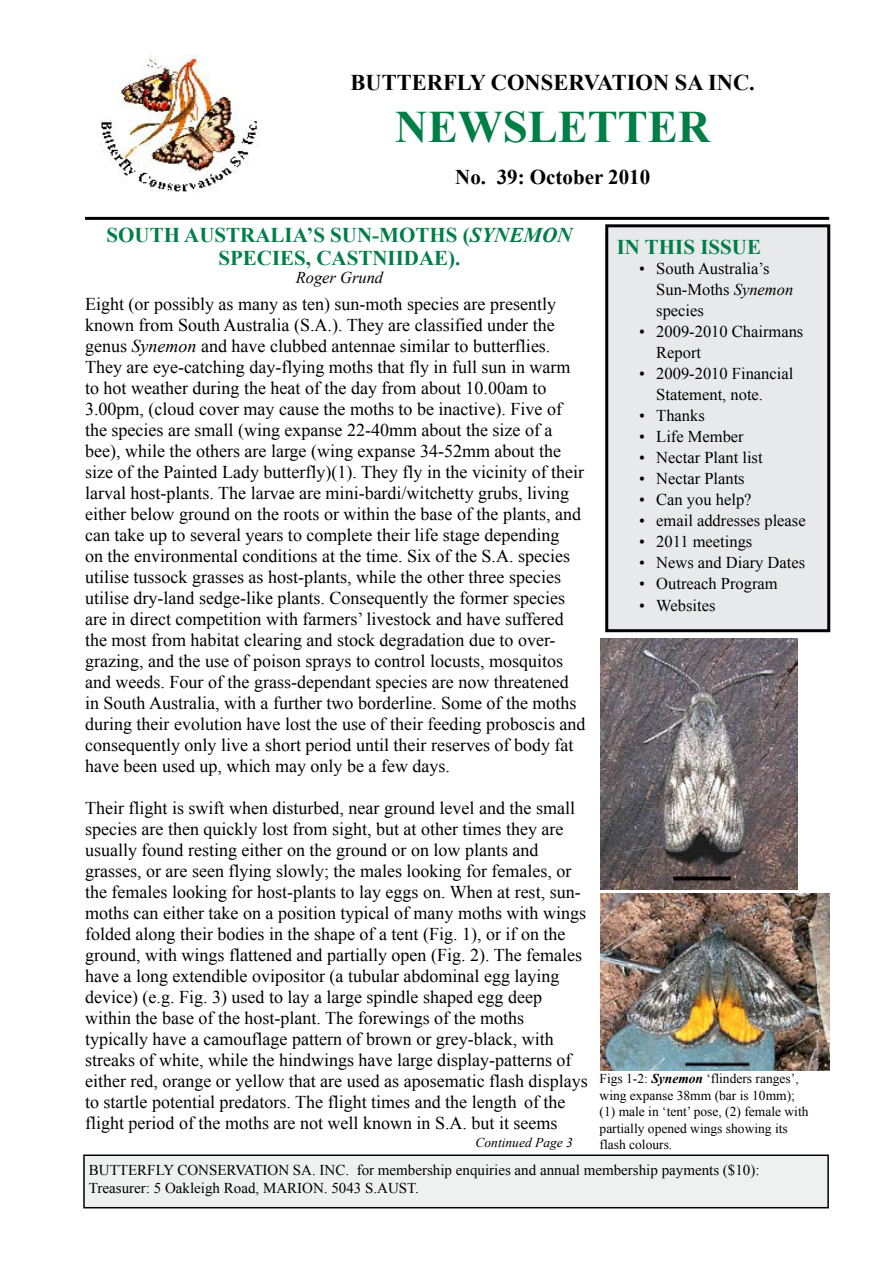
<style>
.page{position:relative;width:893px;height:1263px;background:#fff}
.page>*{position:absolute;margin:0;border:0;box-sizing:border-box;transform-origin:0 0}
.t1{font:700 45px "Times New Roman";color:#007e48}
.t2{font:700 22.5px "Times New Roman";color:#000}
.t3{font:700 21px/22.5px "Times New Roman";color:#007e48;text-align:center}
.t4{font:700 21px "Times New Roman";color:#000}
.t5{font:18px/21px "Times New Roman";color:#000}
.t6{font:16.5px/21px "Times New Roman";color:#000}
.t7{font:italic 16.5px "Times New Roman";color:#020403}
.t8{font:15px/18px "Times New Roman";color:#000}
.t9{font:13.5px/16.5px "Times New Roman";color:#000}
.t10{font:italic 13.5px "Times New Roman";color:#000}
.s1{font-style:italic}
.s2{font-weight:700;font-style:italic}
</style>
<div class="page">
<div style="left:84px;top:1155px;width:744px;height:53px;background:#eff0f0"></div>
<div style="left:83px;top:1154px;width:746px;height:54px;border:2px solid #000"></div>
<div style="left:607px;top:226px;width:222px;height:405px;background:#e8e9ea"></div>
<div style="left:605px;top:224px;width:225px;height:408px;border:3px solid #000"></div>
<hr style="left:85px;top:217px;width:744px;height:3px;background:#000">
<img style="left:100px;top:54px;width:159px;height:138px">
<img style="left:601px;top:639px;width:196px;height:251px">
<img style="left:601px;top:894px;width:228px;height:176px">
<p class="t2" style="left:351px;top:67px;width:406px">BUTTERFLY CONSERVATION SA INC.</p>
<h1 class="t1" style="left:395px;top:96px;width:317px">NEWSLETTER</h1>
<p class="t4" style="left:455px;top:163px;width:197px">No. 39: October 2010</p>
<p class="t3" style="left:107px;top:223px;width:467px">SOUTH AUSTRALIA’S SUN-MOTHS (<span class="s1">SYNEMON<br></span>SPECIES, CASTNIIDAE).</p>
<p class="t7" style="left:296px;top:266px;width:89px">Roger Grund</p>
<p class="t5" style="left:85px;top:293px;width:502px">Eight (or possibly as many as ten) sun-moth species are presently known from South Australia (S.A.). They are classified under the genus <span class="s1">Synemon</span> and have clubbed antennae similar to butterflies.<br>They are eye-catching day-flying moths that fly in full sun in warm to hot weather during the heat of the day from about 10.00am to 3.00pm, (cloud cover may cause the moths to be inactive). Five of the species are small (wing expanse 22-40mm about the size of a bee), while the others are large (wing expanse 34-52mm about the size of the Painted Lady butterfly)(1). They fly in the vicinity of their larval host-plants. The larvae are mini-bardi/witchetty grubs, living either below ground on the roots or within the base of the plants, and can take up to several years to complete their life stage depending<br>on the environmental conditions at the time. Six of the S.A. species utilise tussock grasses as host-plants, while the other three species utilise dry-land sedge-like plants. Consequently the former species are in direct competition with farmers’ livestock and have suffered the most from habitat clearing and stock degradation due to over&shy;grazing, and the use of poison sprays to control locusts, mosquitos and weeds. Four of the grass-dependant species are now threatened in South Australia, with a further two borderline. Some of the moths during their evolution have lost the use of their feeding proboscis and consequently only live a short period until their reserves of body fat have been used up, which may only be a few days.</p>
<p class="t5" style="left:85px;top:797px;width:504px">Their flight is swift when disturbed, near ground level and the small species are then quickly lost from sight, but at other times they are usually found resting either on the ground or on low plants and grasses, or are seen flying slowly; the males looking for females, or the females looking for host-plants to lay eggs on. When at rest, sun&shy;moths can either take on a position typical of many moths with wings folded along their bodies in the shape of a tent (Fig. 1), or if on the ground, with wings flattened and partially open (Fig. 2). The females have a long extendible ovipositor (a tubular abdominal egg laying device) (e.g. Fig. 3) used to lay a large spindle shaped egg deep within the base of the host-plant. The forewings of the moths typically have a camouflage pattern of brown or grey-black, with streaks of white, while the hindwings have large display-patterns of either red, orange or yellow that are used as aposematic flash displays to startle potential predators. The flight times and the length of the flight period of the moths are not well known in S.A. but it seems</p>
<p class="t3" style="left:617px;top:235px;width:146px">IN THIS ISSUE</p>
<p class="t6" style="left:656px;top:257px;width:151px">South Australia’s<br>Sun-Moths <span class="s1">Synemon </span>species<br>2009-2010 Chairmans<br>Report<br>2009-2010 Financial<br>Statement, note.<br>Thanks<br>Life Member<br>Nectar Plant list<br>Nectar Plants<br>Can you help?<br>email addresses please<br>2011 meetings<br>News and Diary Dates<br>Outreach Program</p>
<p class="t6" style="left:656px;top:595px;width:61px">Websites</p>
<p class="t6" style="left:639px;top:257px;width:7px">•</p>
<p class="t6" style="left:639px;top:320px;width:7px">•</p>
<p class="t6" style="left:639px;top:362px;width:7px">•</p>
<p class="t6" style="left:639px;top:404px;width:7px;text-align:justify">• • • • • • • • •</p>
<p class="t6" style="left:639px;top:595px;width:7px">•</p>
<p class="t9" style="left:600px;top:1070px;width:210px">Figs 1-2: <span class="s2">Synemon</span> ‘flinders ranges’, wing expanse 38mm (bar is 10mm); (1) male in ‘tent’ pose, (2) female with partially opened wings showing its</p>
<p class="t10" style="left:475px;top:1133px;width:99px">Continued Page 3</p>
<p class="t9" style="left:600px;top:1136px;width:74px">flash colours.</p>
<p class="t8" style="left:89px;top:1161px;width:672px">BUTTERFLY CONSERVATION SA. INC. for membership enquiries and annual membership payments ($10):<br>Treasurer: 5 Oakleigh Road, MARION. 5043 S.AUST.</p>
</div>
